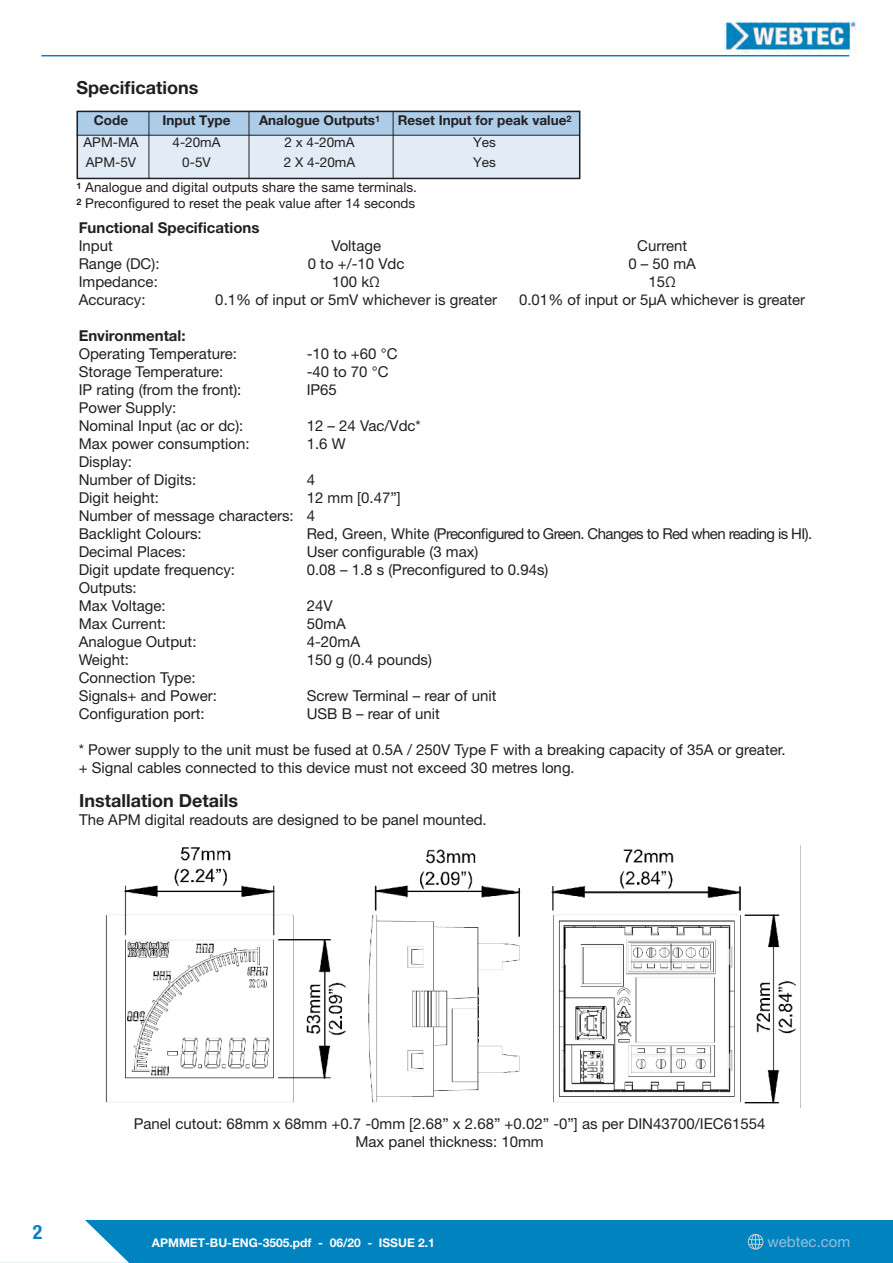
<style>
.page{position:relative;width:893px;height:1263px;background:#fff}
.page>*{position:absolute;margin:0;border:0;box-sizing:border-box;transform-origin:0 0}
.A_Head{font:700 condensed 19.8px "Helvetica Neue LT Std";color:#0083bf}
.t1{font:700 18px "Helvetica Neue LT Std";color:#231f20}
.t2{font:15px "Helvetica Neue LT Std";color:#231f20}
.t3{font:15px "Helvetica Neue LT Std";letter-spacing:-.04em;color:#231f20}
.t4{font:700 15px "Helvetica Neue LT Std";color:#231f20}
.t5{font:15px "Helvetica Neue LT Std";color:#94bee0}
.t6{font:13.5px "Helvetica Neue LT Std";color:#231f20}
.t7{font:700 13.5px "Helvetica Neue LT Std";color:#231f20}
.t8{font:700 12px "Helvetica Neue LT Std";color:#fff}
</style>
<div class="page">
<svg style="left:80px;top:114px;width:497px;height:62px"></svg>
<hr style="left:149px;top:111px;width:1px;height:68px;background:#231f20">
<hr style="left:249px;top:112px;width:1px;height:67px;background:#231f20">
<hr style="left:77px;top:135px;width:502px;height:1px;background:#231f20">
<hr style="left:393px;top:112px;width:1px;height:67px;background:#231f20">
<img style="left:105px;top:847px;width:691px;height:257px">
<div style="left:77px;top:111px;width:503px;height:68px;border:2px solid #231f20"></div>
<img style="left:723px;top:21px;width:133px;height:31px">
<hr style="left:41px;top:55px;width:808px;height:1px;background:#0083bf">
<div style="left:0;top:1220px;width:893px;height:43px;background:#0083bf"></div>
<svg style="left:0;top:1220px;width:129px;height:43px"></svg>
<svg style="left:748px;top:1234px;width:15px;height:15px"></svg>
<p class="t1" style="left:77px;top:76px;width:123px">Specifications</p>
<p class="t7" style="left:94px;top:112px;width:36px">Code</p>
<p class="t7" style="left:163px;top:112px;width:69px">Input Type</p>
<p class="t7" style="left:259px;top:112px;width:123px">Analogue Outputs<sup>1</sup></p>
<p class="t7" style="left:398px;top:112px;width:175px">Reset Input for peak value<sup>2</sup></p>
<p class="t6" style="left:84px;top:135px;width:57px">APM-MA</p>
<p class="t6" style="left:173px;top:135px;width:50px">4-20mA</p>
<p class="t6" style="left:285px;top:135px;width:72px">2 x 4-20mA</p>
<p class="t6" style="left:473px;top:135px;width:24px">Yes</p>
<p class="t6" style="left:86px;top:154px;width:52px">APM-5V</p>
<p class="t6" style="left:182px;top:154px;width:30px">0-5V</p>
<p class="t6" style="left:284px;top:154px;width:73px">2 X 4-20mA</p>
<p class="t6" style="left:473px;top:154px;width:24px">Yes</p>
<p class="t6" style="left:77px;top:179px;width:342px"><sup>1</sup> Analogue and digital outputs share the same terminals.</p>
<p class="t6" style="left:77px;top:195px;width:340px"><sup>2</sup> Preconfigured to reset the peak value after 14 seconds</p>
<p class="t4" style="left:79px;top:219px;width:182px">Functional Specifications</p>
<p class="t2" style="left:79px;top:237px;width:36px">Input</p>
<p class="t2" style="left:331px;top:237px;width:51px">Voltage</p>
<p class="t2" style="left:637px;top:237px;width:52px">Current</p>
<p class="t2" style="left:79px;top:255px;width:82px">Range (DC):</p>
<p class="t2" style="left:308px;top:255px;width:98px">0 to +/-10 Vdc</p>
<p class="t2" style="left:628px;top:255px;width:69px">0 – 50 mA</p>
<p class="t2" style="left:79px;top:273px;width:81px">Impedance:</p>
<p class="t2" style="left:332px;top:273px;width:49px">100 kΩ</p>
<p class="t2" style="left:648px;top:273px;width:29px">15Ω</p>
<p class="t2" style="left:79px;top:291px;width:68px">Accuracy:</p>
<p class="t2" style="left:215px;top:291px;width:283px">0.1% of input or 5mV whichever is greater</p>
<p class="t2" style="left:519px;top:291px;width:288px">0.01% of input or 5µA whichever is greater</p>
<p class="t4" style="left:79px;top:327px;width:108px">Environmental:</p>
<p class="t2" style="left:79px;top:345px;width:160px">Operating Temperature:</p>
<p class="t2" style="left:307px;top:345px;width:92px">-10 to +60 °C</p>
<p class="t2" style="left:79px;top:363px;width:146px">Storage Temperature:</p>
<p class="t2" style="left:307px;top:363px;width:83px">-40 to 70 °C</p>
<p class="t2" style="left:79px;top:381px;width:164px">IP rating (from the front):</p>
<p class="t2" style="left:307px;top:381px;width:32px">IP65</p>
<p class="t2" style="left:79px;top:399px;width:99px">Power Supply:</p>
<p class="t2" style="left:79px;top:417px;width:166px">Nominal Input (ac or dc):</p>
<p class="t2" style="left:307px;top:417px;width:116px">12 – 24 Vac/Vdc*</p>
<p class="t2" style="left:79px;top:435px;width:172px">Max power consumption:</p>
<p class="t2" style="left:307px;top:435px;width:40px">1.6 W</p>
<p class="t2" style="left:79px;top:453px;width:55px">Display:</p>
<p class="t2" style="left:79px;top:471px;width:119px">Number of Digits:</p>
<p class="t2" style="left:307px;top:471px;width:10px">4</p>
<p class="t2" style="left:79px;top:489px;width:82px">Digit height:</p>
<p class="t2" style="left:307px;top:489px;width:95px">12 mm [0.47”]</p>
<p class="t2" style="left:79px;top:507px;width:238px">Number of message characters: 4</p>
<p class="t2" style="left:79px;top:525px;width:125px">Backlight Colours:</p>
<p class="t3" style="left:307px;top:525px;width:507px">Red, Green, White (Preconfigured to Green. Changes to Red when reading is HI).</p>
<p class="t2" style="left:79px;top:543px;width:109px">Decimal Places:</p>
<p class="t2" style="left:307px;top:543px;width:173px">User configurable (3 max)</p>
<p class="t2" style="left:79px;top:561px;width:158px">Digit update frequency:</p>
<p class="t2" style="left:307px;top:561px;width:243px">0.08 – 1.8 s (Preconfigured to 0.94s)</p>
<p class="t2" style="left:79px;top:579px;width:60px">Outputs:</p>
<p class="t2" style="left:79px;top:597px;width:88px">Max Voltage:</p>
<p class="t2" style="left:307px;top:597px;width:27px">24V</p>
<p class="t2" style="left:79px;top:615px;width:89px">Max Current:</p>
<p class="t2" style="left:307px;top:615px;width:41px">50mA</p>
<p class="t2" style="left:79px;top:633px;width:119px">Analogue Output:</p>
<p class="t2" style="left:307px;top:633px;width:55px">4-20mA</p>
<p class="t2" style="left:79px;top:651px;width:52px">Weight:</p>
<p class="t2" style="left:307px;top:651px;width:127px">150 g (0.4 pounds)</p>
<p class="t2" style="left:79px;top:669px;width:118px">Connection Type:</p>
<p class="t2" style="left:79px;top:687px;width:140px">Signals+ and Power:</p>
<p class="t2" style="left:307px;top:687px;width:191px">Screw Terminal – rear of unit</p>
<p class="t2" style="left:79px;top:705px;width:128px">Configuration port:</p>
<p class="t2" style="left:307px;top:705px;width:135px">USB B – rear of unit</p>
<p class="t2" style="left:79px;top:741px;width:708px">* Power supply to the unit must be fused at 0.5A / 250V Type F with a breaking capacity of 35A or greater.</p>
<p class="t2" style="left:79px;top:759px;width:498px">+ Signal cables connected to this device must not exceed 30 metres long.</p>
<p class="t1" style="left:79px;top:790px;width:160px">Installation Details</p>
<p class="t2" style="left:79px;top:811px;width:409px">The APM digital readouts are designed to be panel mounted.</p>
<p class="A_Head" style="left:33px;top:1220px;width:11px">2</p>
<p class="t2" style="left:134px;top:1114px;width:633px">Panel cutout: 68mm x 68mm +0.7 -0mm [2.68” x 2.68” +0.02” -0”] as per DIN43700/IEC61554</p>
<p class="t2" style="left:355px;top:1132px;width:190px">Max panel thickness: 10mm</p>
<p class="t8" style="left:152px;top:1235px;width:284px">APMMET-BU-ENG-3505.pdf - 06/20 - ISSUE 2.1</p>
<p class="t5" style="left:767px;top:1232px;width:84px">webtec.com</p>
</div>
